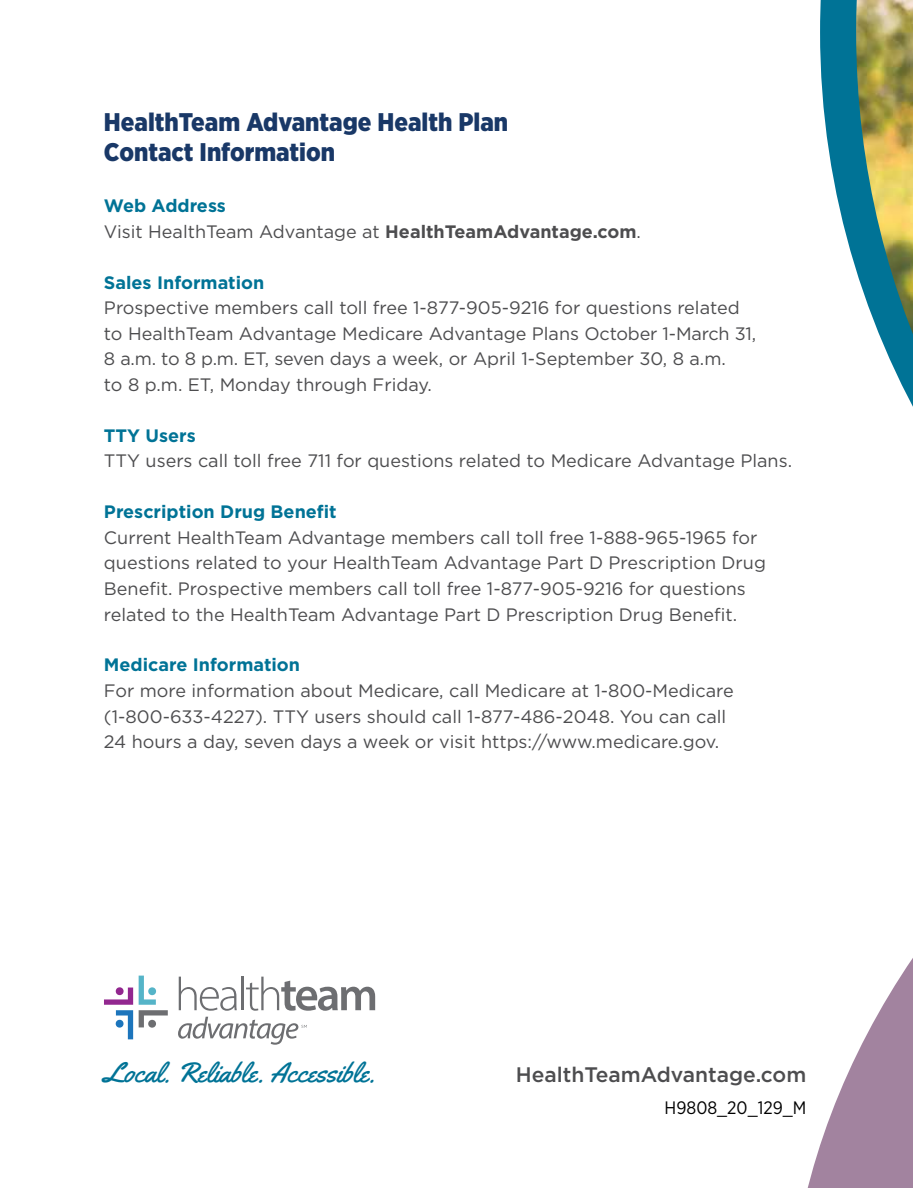
<style>
.page{position:relative;width:913px;height:1188px;background:#fff}
.page>*{position:absolute;margin:0;border:0;box-sizing:border-box;transform-origin:0 0}
.t1{font:28.05px "Yellowtail";color:#007396}
.t2{font:900 25.5px/30px "Gotham Narrow";color:#193867}
.t3{font:500 21px "Gotham";color:#4d4d4f}
.t4{font:18px/25.5px "Gotham";color:#4d4d4f}
.t5{font:700 18px "Gotham";color:#007396}
.t6{font:18px "Gotham Narrow";color:#000}
.s1{font-weight:700;color:#007396}
.s2{font-weight:700}
</style>
<div class="page">
<svg style="left:820px;top:0;width:36px;height:269px"></svg>
<svg style="left:807px;top:959px;width:105px;height:229px;fill:#a2839f"></svg>
<img style="left:856px;top:0;width:56px;height:405px">
<svg style="left:179px;top:977px;width:58px;height:34px"></svg>
<hr style="left:241px;top:977px;width:3px;height:33px;background:#6d6e71">
<svg style="left:246px;top:977px;width:129px;height:34px"></svg>
<svg style="left:104px;top:987px;width:29px;height:52px"></svg>
<svg style="left:139px;top:976px;width:29px;height:52px"></svg>
<svg style="left:178px;top:1017px;width:129px;height:28px"></svg>
<h2 class="t2" style="left:104px;top:107px;width:405px">HealthTeam Advantage Health Plan<br>Contact Information</h2>
<p class="t4" style="left:104px;top:193px;width:538px"><span class="s1">Web Address<br></span>Visit HealthTeam Advantage at <span class="s2">HealthTeamAdvantage.com</span>.</p>
<p class="t5" style="left:104px;top:272px;width:162px">Sales Information</p>
<p class="t4" style="left:104px;top:295px;width:653px">Prospective members call toll free 1-877-905-9216 for questions related to HealthTeam Advantage Medicare Advantage Plans October 1-March 31, 8 a.m. to 8 p.m. ET, seven days a week, or April 1-September 30, 8 a.m.<br>to 8 p.m. ET, Monday through Friday.</p>
<p class="t5" style="left:104px;top:425px;width:93px">TTY Users</p>
<p class="t4" style="left:104px;top:448px;width:689px">TTY users call toll free 711 for questions related to Medicare Advantage Plans.</p>
<p class="t5" style="left:104px;top:502px;width:234px">Prescription Drug Benefit</p>
<p class="t4" style="left:104px;top:524px;width:663px">Current HealthTeam Advantage members call toll free 1-888-965-1965 for questions related to your HealthTeam Advantage Part D Prescription Drug Benefit. Prospective members call toll free 1-877-905-9216 for questions related to the HealthTeam Advantage Part D Prescription Drug Benefit.</p>
<p class="t5" style="left:104px;top:655px;width:198px">Medicare Information</p>
<p class="t4" style="left:104px;top:678px;width:631px">For more information about Medicare, call Medicare at 1-800-Medicare (1-800-633-4227). TTY users should call 1-877-486-2048. You can call<br>24 hours a day, seven days a week or visit https://www.medicare.gov.</p>
<h1 class="t1" style="left:104px;top:1055px;width:273px">Local. Reliable. Accessible.</h1>
<p class="t3" style="left:516px;top:1061px;width:292px">HealthTeamAdvantage.com</p>
<p class="t6" style="left:664px;top:1096px;width:143px">H9808_20_129_M</p>
</div>
